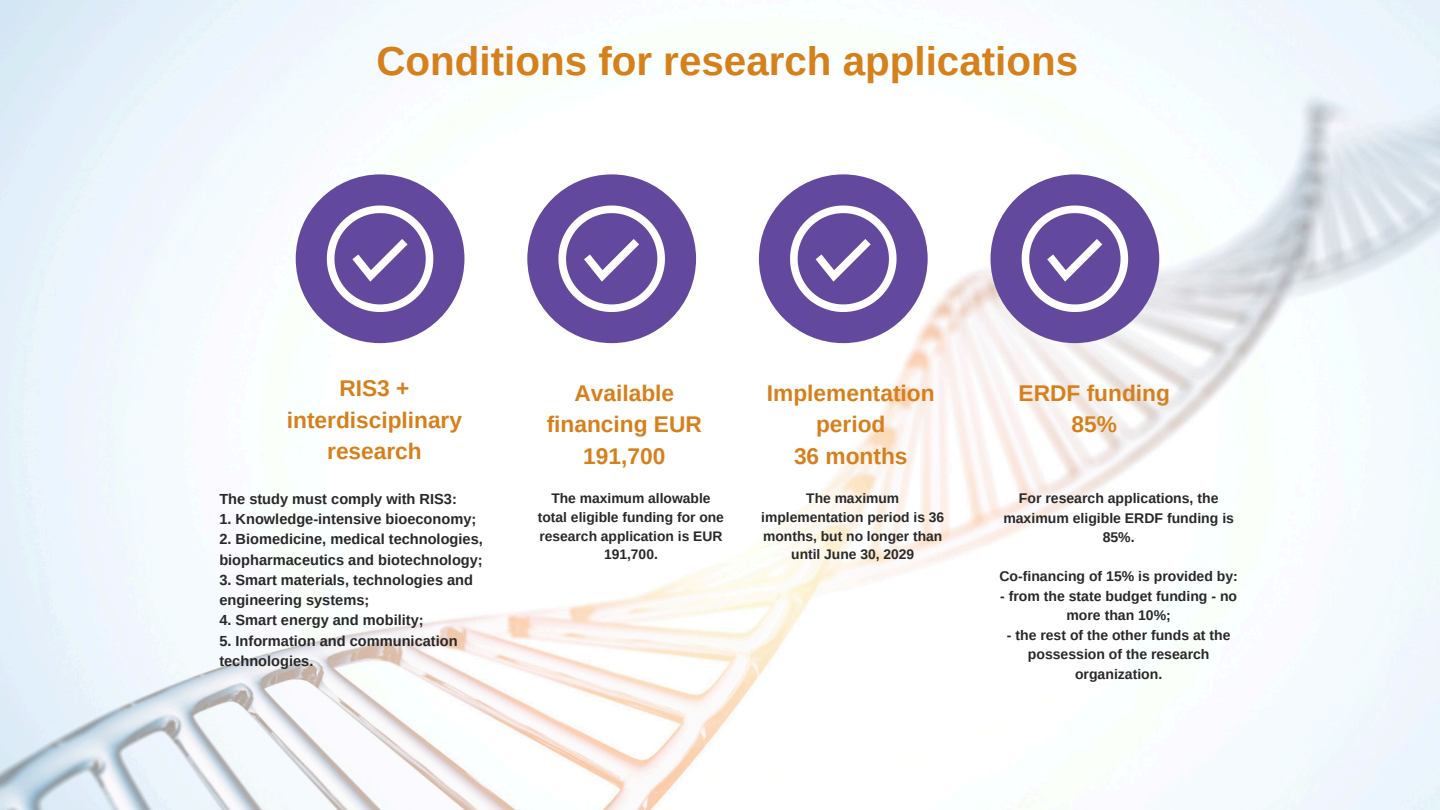
<style>
.page{position:relative;width:1440px;height:810px;background:#fff}
.page>*{position:absolute;margin:0;border:0;box-sizing:border-box;transform-origin:0 0}
.t1{font:700 40.3px "Arimo";color:#d6801c}
.t2{font:700 22.7px/31.5px "Arimo";color:#d6801c;text-align:center}
.t3{font:700 14.6px/20.2px "Arimo";color:#292828}
.t4{font:700 14px/19.5px "Arimo";color:#292828;text-align:center}
.t5{font:700 13.8px/18.8px "Arimo";color:#292828;text-align:center}
</style>
<div class="page">
<img style="left:0;top:0;width:1440px;height:810px">
<div style="left:296px;top:174px;width:168px;height:169px;background:#63499d;border-radius:50%"></div>
<div style="left:527px;top:174px;width:169px;height:169px;background:#63499d;border-radius:50%"></div>
<div style="left:759px;top:174px;width:169px;height:169px;background:#63499d;border-radius:50%"></div>
<div style="left:991px;top:174px;width:168px;height:169px;background:#63499d;border-radius:50%"></div>
<svg style="left:327px;top:206px;width:106px;height:106px"></svg>
<svg style="left:558px;top:206px;width:107px;height:106px"></svg>
<svg style="left:790px;top:206px;width:107px;height:106px"></svg>
<svg style="left:1022px;top:206px;width:106px;height:106px"></svg>
<h1 class="t1" style="left:376px;top:38px;width:703px">Conditions for research applications</h1>
<p class="t2" style="left:287px;top:372px;width:177px">RIS3 + interdisciplinary research</p>
<p class="t3" style="left:219px;top:489px;width:239px">The study must comply with RIS3:</p>
<p class="t3" style="left:219px;top:509px;width:258px">1. Knowledge-intensive bioeconomy;</p>
<p class="t3" style="left:219px;top:529px;width:265px">2. Biomedicine, medical technologies, biopharmaceutics and biotechnology;</p>
<p class="t3" style="left:219px;top:570px;width:255px">3. Smart materials, technologies and engineering systems;</p>
<h2 class="t3" style="left:219px;top:610px;width:206px">4. Smart energy and mobility;</h2>
<h2 class="t3" style="left:219px;top:630px;width:240px">5. Information and communication technologies.</h2>
<p class="t2" style="left:547px;top:377px;width:157px">Available financing EUR<br>191,700</p>
<p class="t5" style="left:538px;top:489px;width:188px">The maximum allowable total eligible funding for one research application is EUR<br>191,700.</p>
<p class="t2" style="left:767px;top:377px;width:169px">Implementation period<br>36 months</p>
<p class="t5" style="left:761px;top:489px;width:185px">The maximum implementation period is 36 months, but no longer than until June 30, 2029</p>
<h2 class="t2" style="left:1019px;top:377px;width:153px">ERDF funding<br>85%</h2>
<p class="t4" style="left:1003px;top:489px;width:232px">For research applications, the maximum eligible ERDF funding is<br>85%.</p>
<p class="t4" style="left:999px;top:567px;width:240px">Co-financing of 15% is provided by:</p>
<p class="t4" style="left:1000px;top:586px;width:238px">- from the state budget funding - no more than 10%;</p>
<p class="t4" style="left:1007px;top:625px;width:225px">- the rest of the other funds at the possession of the research organization.</p>
</div>
